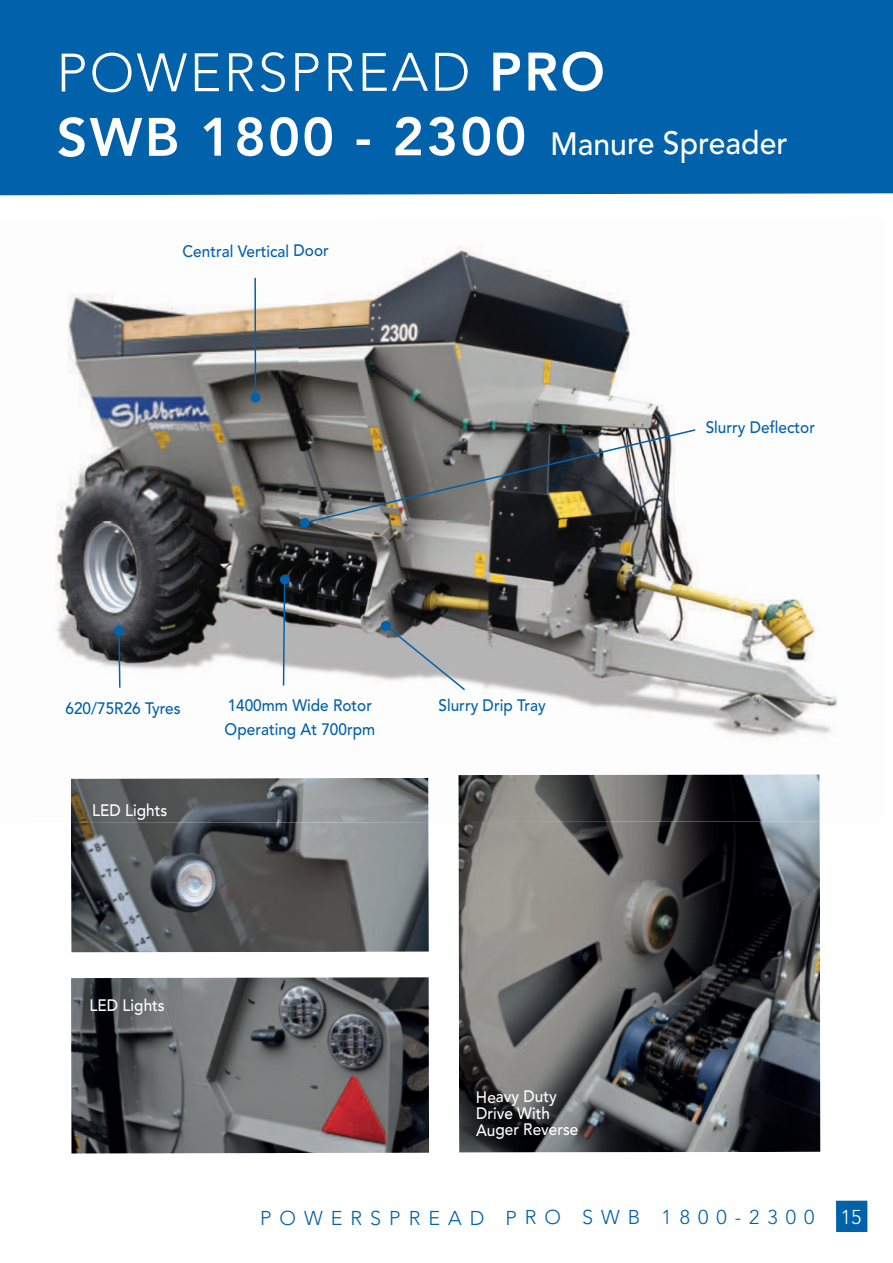
<style>
.page{position:relative;width:893px;height:1263px;background:#fff}
.page>*{position:absolute;margin:0;border:0;box-sizing:border-box;transform-origin:0 0}
.t1{font:800 53.55px/64.5px "Avenir";letter-spacing:.04em;color:#fff}
.t2{font:500 31.95px "Avenir";letter-spacing:-.005em;color:#fff;scale:.95 1}
.t3{font:300 19.8px "Avenir";letter-spacing:.395em;color:#0161aa}
.t4{font:300 19.8px "Avenir";color:#fff}
.t5{font:500 16.5px/24px "Avenir";letter-spacing:-.005em;color:#0161aa;scale:.93 1}
.t6{font:500 16.5px/16.5px "Avenir";letter-spacing:-.005em;color:#fff;scale:.93 1}
.s1{font-weight:300}
</style>
<div class="page">
<img style="left:55px;top:277px;width:243px;height:409px">
<img style="left:298px;top:246px;width:321px;height:463px">
<img style="left:618px;top:246px;width:196px;height:376px">
<img style="left:619px;top:620px;width:219px;height:120px">
<div style="left:0;top:0;width:893px;height:196px;background:#0161aa"></div>
<hr style="left:254px;top:278px;width:2px;height:119px;background:#0161aa">
<svg style="left:283px;top:585px;width:2px;height:100px"></svg>
<svg style="left:118px;top:636px;width:3px;height:52px"></svg>
<div style="left:114px;top:626px;width:10px;height:10px;background:#0161aa;border-radius:50%"></div>
<div style="left:280px;top:575px;width:10px;height:10px;background:#0161aa;border-radius:50%"></div>
<div style="left:250px;top:392px;width:10px;height:10px;background:#0161aa;border-radius:50%"></div>
<div style="left:836px;top:1201px;width:31px;height:31px;background:#0161aa"></div>
<img style="left:71px;top:977px;width:358px;height:176px">
<svg style="left:385px;top:625px;width:80px;height:65px"></svg>
<div style="left:381px;top:621px;width:10px;height:10px;background:#0161aa;border-radius:50%"></div>
<img style="left:303px;top:429px;width:392px;height:95px">
<div style="left:300px;top:518px;width:10px;height:10px;background:#0161aa;border-radius:50%"></div>
<img style="left:71px;top:778px;width:358px;height:174px">
<img style="left:458px;top:774px;width:362px;height:379px">
<h1 class="t1" style="left:57px;top:40px;width:550px"><span class="s1">POWERSPREAD</span> PRO<br>SWB 1800 - 2300</h1>
<h2 class="t2" style="left:550px;top:116px;width:251px">Manure Spreader</h2>
<p class="t5" style="left:182px;top:238px;width:159px">Central Vertical Door</p>
<p class="t5" style="left:66px;top:695px;width:125px">620/75R26 Tyres</p>
<p class="t5" style="left:225px;top:692px;width:163px">1400mm Wide Rotor<br>Operating At 700rpm</p>
<p class="t5" style="left:438px;top:692px;width:117px">Slurry Drip Tray</p>
<p class="t6" style="left:92px;top:801px;width:82px">LED Lights</p>
<p class="t6" style="left:90px;top:996px;width:82px">LED Lights</p>
<p class="t6" style="left:476px;top:1087px;width:112px">Heavy Duty<br>Drive With<br>Auger Reverse</p>
<p class="t5" style="left:706px;top:415px;width:119px">Slurry Deflector</p>
<p class="t3" style="left:260px;top:1206px;width:556px">POWERSPREAD PRO SWB 1800-2300</p>
<p class="t4" style="left:841px;top:1205px;width:22px">15</p>
</div>
